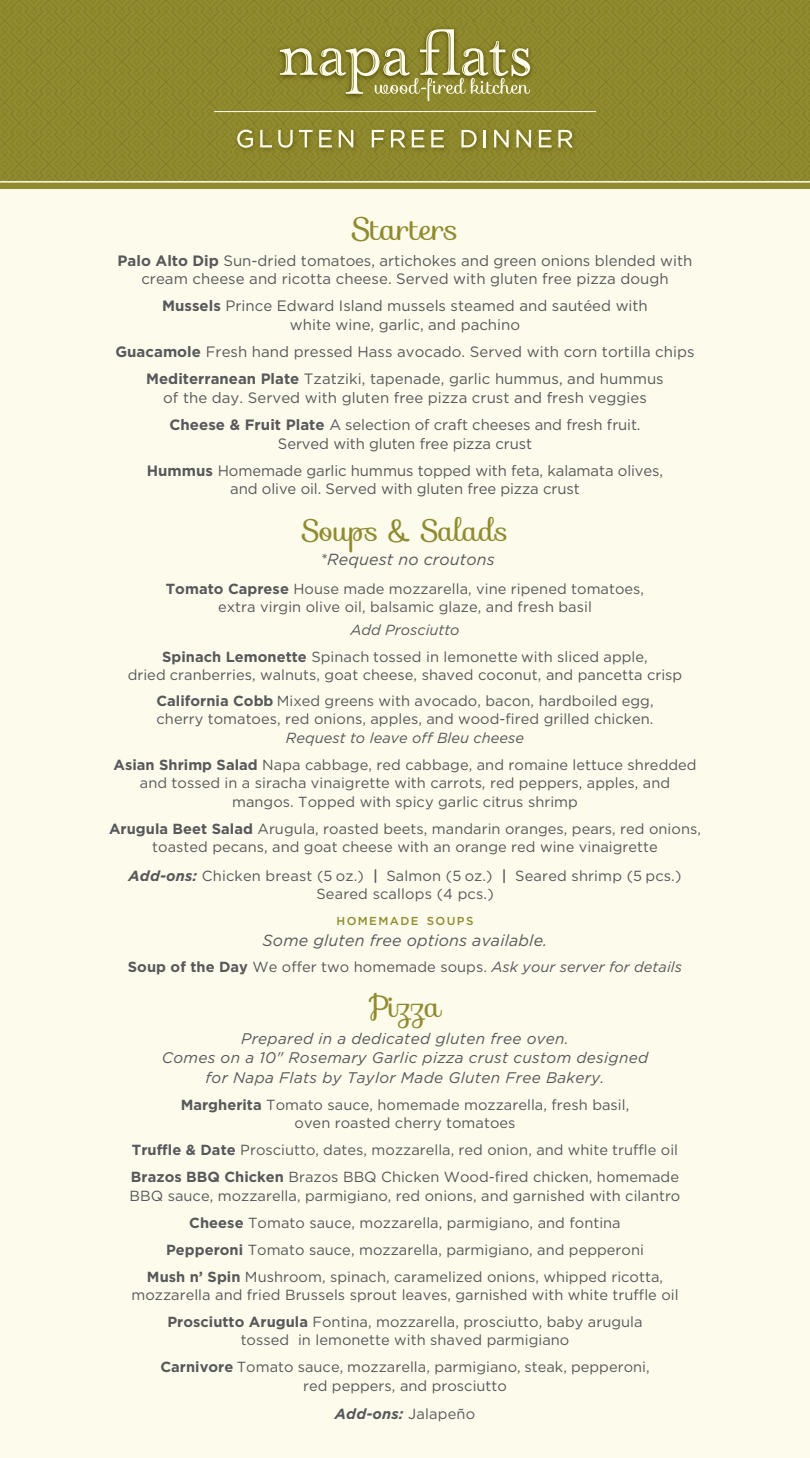
<style>
.page{position:relative;width:810px;height:1458px;background:#fcfbec}
.page>*{position:absolute;margin:0;border:0;box-sizing:border-box;transform-origin:0 0}
.t1{font:31.5px "Sofia";color:#918b2f}
.t2{font:30px "Sofia";color:#918b2f}
.t3{font:italic 16.05px "Gotham";letter-spacing:.01em;color:#57585a}
.t4{font:italic 15.3px/19.5px "Gotham";letter-spacing:.02em;color:#57585a;text-align:center}
.t5{font:15px/27px "Gotham";color:#57585a;text-align:center}
.t6{font:14.7px/27px "Gotham";letter-spacing:.005em;color:#57585a;text-align:center}
.t7{font:500 11.55px "Gotham";letter-spacing:.12em;color:#918b2f}
.s1{font-weight:700}
.s2{font-style:italic}
.s3{font-weight:700;font-style:italic}
.s4{font-weight:500}
</style>
<div class="page">
<div style="left:0;top:0;width:810px;height:189px;background:#918b2f"></div>
<svg style="left:0;top:0;width:810px;height:181px"></svg>
<hr style="left:0;top:181px;width:810px;height:2px;background:#fcfbec">
<hr style="left:214px;top:111px;width:382px;height:1px;background:#fcfbec">
<img style="left:272px;top:23px;width:264px;height:78px">
<svg style="left:280px;top:29px;width:250px;height:72px"></svg>
<img style="left:232px;top:124px;width:349px;height:31px">
<svg style="left:237px;top:130px;width:16px;height:18px"></svg>
<svg style="left:260px;top:130px;width:12px;height:17px"></svg>
<svg style="left:278px;top:130px;width:15px;height:18px"></svg>
<svg style="left:299px;top:130px;width:14px;height:17px"></svg>
<svg style="left:319px;top:130px;width:13px;height:17px"></svg>
<svg style="left:339px;top:130px;width:14px;height:17px"></svg>
<svg style="left:372px;top:130px;width:12px;height:17px"></svg>
<svg style="left:391px;top:130px;width:14px;height:17px"></svg>
<svg style="left:412px;top:130px;width:12px;height:17px"></svg>
<svg style="left:431px;top:130px;width:13px;height:17px"></svg>
<svg style="left:461px;top:130px;width:16px;height:17px"></svg>
<svg style="left:484px;top:130px;width:2px;height:17px"></svg>
<svg style="left:494px;top:130px;width:15px;height:17px"></svg>
<svg style="left:516px;top:130px;width:15px;height:17px"></svg>
<svg style="left:539px;top:130px;width:13px;height:17px"></svg>
<svg style="left:558px;top:130px;width:15px;height:17px"></svg>
<h1 class="t1" style="left:352px;top:204px;width:108px">Starters</h1>
<p class="t5" style="left:118px;top:251px;width:576px;line-height:18.8px"><span class="s1">Palo Alto Dip</span> Sun-dried tomatoes, artichokes and green onions blended with cream cheese and ricotta cheese. Served with gluten free pizza dough</p>
<p class="t5" style="left:162px;top:296px;width:487px;line-height:18.8px"><span class="s1">Mussels</span> Prince Edward Island mussels steamed and sautéed with white wine, garlic, and pachino</p>
<p class="t5" style="left:115px;top:338px;width:581px"><span class="s1">Guacamole</span> Fresh hand pressed Hass avocado. Served with corn tortilla chips<br><span class="s1">Mediterranean Plate</span> Tzatziki, tapenade, garlic hummus, and hummus</p>
<p class="t5" style="left:163px;top:384px;width:485px">of the day. Served with gluten free pizza crust and fresh veggies<br><span class="s1">Cheese &amp; Fruit Plate</span> A selection of craft cheeses and fresh fruit.</p>
<p class="t5" style="left:147px;top:430px;width:518px">Served with gluten free pizza crust<br><span class="s1">Hummus</span> Homemade garlic hummus topped with feta, kalamata olives,</p>
<p class="t5" style="left:230px;top:475px;width:351px">and olive oil. Served with gluten free pizza crust</p>
<h2 class="t2" style="left:302px;top:507px;width:208px">Soups &amp; Salads</h2>
<p class="t3" style="left:320px;top:551px;width:176px">*Request no croutons</p>
<p class="t6" style="left:166px;top:579px;width:480px;line-height:18.3px"><span class="s1">Tomato Caprese</span> House made mozzarella, vine ripened tomatoes, extra virgin olive oil, balsamic glaze, and fresh basil</p>
<p class="t6" style="left:162px;top:616px;width:487px"><span class="s2">Add Prosciutto<br></span><span class="s1">Spinach Lemonette</span> Spinach tossed in lemonette with sliced apple,</p>
<p class="t6" style="left:128px;top:662px;width:556px;line-height:25.8px">dried cranberries, walnuts, goat cheese, shaved coconut, and pancetta crisp<br><span class="s1">California Cobb</span> Mixed greens with avocado, bacon, hardboiled egg,</p>
<p class="t6" style="left:157px;top:706px;width:498px">cherry tomatoes, red onions, apples, and wood-fired grilled chicken.</p>
<p class="t6" style="left:113px;top:724px;width:585px"><span class="s2">Request to leave off Bleu cheese<br></span><span class="s1">Asian Shrimp Salad</span> Napa cabbage, red cabbage, and romaine lettuce shredded</p>
<p class="t6" style="left:140px;top:774px;width:532px;line-height:18.3px">and tossed in a siracha vinaigrette with carrots, red peppers, apples, and mangos. Topped with spicy garlic citrus shrimp</p>
<p class="t6" style="left:109px;top:819px;width:593px;line-height:18.3px"><span class="s1">Arugula Beet Salad</span> Arugula, roasted beets, mandarin oranges, pears, red onions, toasted pecans, and goat cheese with an orange red wine vinaigrette</p>
<p class="t6" style="left:129px;top:866px;width:554px;line-height:18.3px"><span class="s3">Add-ons:</span> Chicken breast (5 oz.) <span class="s4">|</span> Salmon (5 oz.) <span class="s4">|</span> Seared shrimp (5 pcs.)<br>Seared scallops (4 pcs.)</p>
<p class="t7" style="left:337px;top:915px;width:138px">HOMEMADE SOUPS</p>
<p class="t3" style="left:263px;top:932px;width:286px">Some gluten free options available.</p>
<p class="t6" style="left:128px;top:953px;width:556px"><span class="s1">Soup of the Day</span> We offer two homemade soups. <span class="s2">Ask your server for details</span></p>
<h2 class="t2" style="left:369px;top:983px;width:73px">Pizza</h2>
<p class="t4" style="left:162px;top:1029px;width:488px">Prepared in a dedicated gluten free oven.<br>Comes on a 10" Rosemary Garlic pizza crust custom designed for Napa Flats by Taylor Made Gluten Free Bakery.</p>
<p class="t6" style="left:181px;top:1095px;width:450px;line-height:18.3px"><span class="s1">Margherita</span> Tomato sauce, homemade mozzarella, fresh basil, oven roasted cherry tomatoes</p>
<p class="t6" style="left:131px;top:1136px;width:550px;text-align:left"><span class="s1">Truffle &amp; Date</span> Prosciutto, dates, mozzarella, red onion, and white truffle oil<br><span class="s1">Brazos BBQ Chicken</span> Brazos BBQ Chicken Wood-fired chicken, homemade</p>
<p class="t6" style="left:130px;top:1182px;width:552px">BBQ sauce, mozzarella, parmigiano, red onions, and garnished with cilantro <span class="s1">Cheese</span> Tomato sauce, mozzarella, parmigiano, and fontina<br><span class="s1">Pepperoni</span> Tomato sauce, mozzarella, parmigiano, and pepperoni<br><span class="s1">Mush n’ Spin</span> Mushroom, spinach, caramelized onions, whipped ricotta,</p>
<p class="t6" style="left:131px;top:1281px;width:549px">mozzarella and fried Brussels sprout leaves, garnished with white truffle oil<br><span class="s1">Prosciutto Arugula</span> Fontina, mozzarella, prosciutto, baby arugula</p>
<p class="t6" style="left:160px;top:1326px;width:491px">tossed in lemonette with shaved parmigiano<br><span class="s1">Carnivore</span> Tomato sauce, mozzarella, parmigiano, steak, pepperoni,</p>
<p class="t6" style="left:303px;top:1371px;width:205px;line-height:28.7px">red peppers, and prosciutto<br><span class="s3">Add-ons:</span> Jalapeño</p>
</div>
